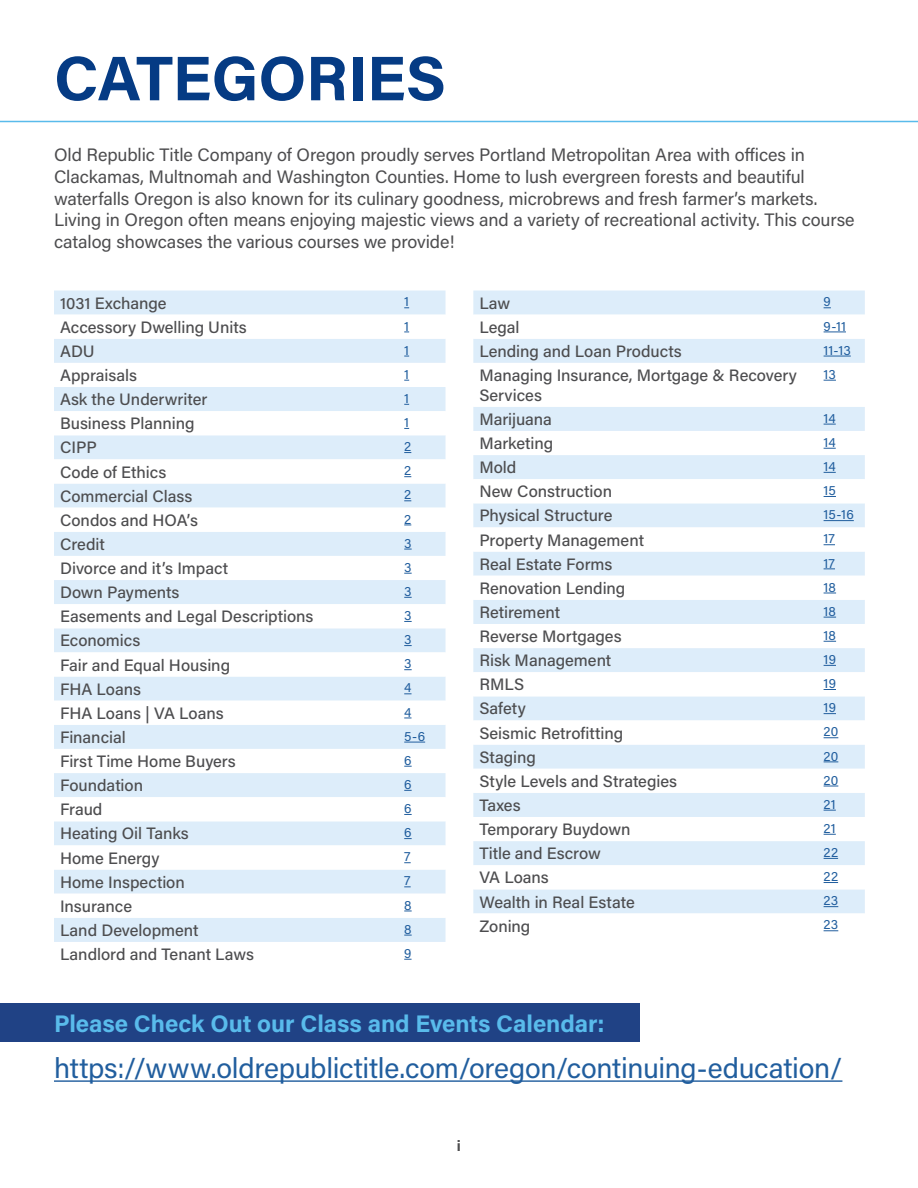
<style>
.page{position:relative;width:918px;height:1188px;background:#fff}
.page>*{position:absolute;margin:0;border:0;box-sizing:border-box;transform-origin:0 0}
.t1{font:700 63px "Acumin Pro";letter-spacing:-.01em;color:#053b84}
.t2{font:28.5px "Acumin Pro";letter-spacing:-.01em;color:#215e9e}
.t3{font:700 24px "Acumin Pro";letter-spacing:-.005em;color:#59bbeb}
.t4{font:18px/21.6px "Acumin Pro";letter-spacing:-.005em;color:#4d4d4f}
.t5{font:500 16.5px/19.8px "Acumin Pro";color:#4d4d4f}
.t6{font:700 15px "Acumin Pro";color:#4d4d4f}
.t7{font:13.5px "Acumin Pro";letter-spacing:.01em;color:#215e9e}
</style>
<div class="page">
<div style="left:0;top:1003px;width:639px;height:39px;background:#204285"></div>
<div style="left:54px;top:291px;width:392px;height:24px;background:#ddedfa"></div>
<svg style="left:54px;top:331px;width:392px;height:628px"></svg>
<svg style="left:404px;top:742px;width:21px;height:1px"></svg>
<div style="left:473px;top:291px;width:392px;height:24px;background:#ddedfa"></div>
<svg style="left:473px;top:331px;width:392px;height:601px"></svg>
<svg style="left:824px;top:332px;width:22px;height:1px"></svg>
<svg style="left:824px;top:356px;width:27px;height:1px"></svg>
<svg style="left:824px;top:380px;width:12px;height:1px"></svg>
<svg style="left:824px;top:424px;width:12px;height:1px"></svg>
<svg style="left:824px;top:448px;width:12px;height:1px"></svg>
<svg style="left:824px;top:472px;width:12px;height:1px"></svg>
<svg style="left:824px;top:496px;width:12px;height:1px"></svg>
<hr style="left:824px;top:520px;width:30px;height:1px;background:#215e9e">
<svg style="left:824px;top:593px;width:12px;height:1px"></svg>
<svg style="left:824px;top:617px;width:12px;height:1px"></svg>
<svg style="left:824px;top:641px;width:12px;height:1px"></svg>
<svg style="left:824px;top:665px;width:12px;height:1px"></svg>
<svg style="left:824px;top:689px;width:12px;height:1px"></svg>
<svg style="left:824px;top:713px;width:12px;height:1px"></svg>
<svg style="left:824px;top:737px;width:14px;height:1px"></svg>
<svg style="left:824px;top:762px;width:14px;height:1px"></svg>
<svg style="left:824px;top:786px;width:14px;height:1px"></svg>
<svg style="left:824px;top:810px;width:12px;height:1px"></svg>
<svg style="left:824px;top:834px;width:12px;height:1px"></svg>
<svg style="left:824px;top:858px;width:14px;height:1px"></svg>
<svg style="left:824px;top:882px;width:14px;height:1px"></svg>
<svg style="left:824px;top:906px;width:14px;height:1px"></svg>
<svg style="left:824px;top:930px;width:14px;height:1px"></svg>
<hr style="left:0;top:121px;width:918px;height:1px;background:#59bbeb">
<hr style="left:54px;top:1080px;width:788px;height:2px;background:#215e9e">
<h1 class="t1" style="left:54px;top:34px;width:394px">CATEGORIES</h1>
<p class="t4" style="left:54px;top:144px;width:802px">Old Republic Title Company of Oregon proudly serves Portland Metropolitan Area with offices in Clackamas, Multnomah and Washington Counties. Home to lush evergreen forests and beautiful waterfalls Oregon is also known for its culinary goodness, microbrews and fresh farmer’s markets.<br>Living in Oregon often means enjoying majestic views and a variety of recreational activity. This course catalog showcases the various courses we provide!</p>
<p class="t5" style="left:60px;top:292px;width:108px">1031 Exchange</p>
<p class="t7" style="left:404px;top:292px;width:6px">1</p>
<p class="t5" style="left:60px;top:316px;width:188px">Accessory Dwelling Units</p>
<p class="t7" style="left:404px;top:317px;width:6px">1</p>
<p class="t5" style="left:60px;top:341px;width:36px">ADU</p>
<p class="t7" style="left:404px;top:341px;width:6px">1</p>
<p class="t5" style="left:60px;top:365px;width:79px">Appraisals</p>
<p class="t7" style="left:404px;top:365px;width:6px">1</p>
<p class="t5" style="left:60px;top:389px;width:149px">Ask the Underwriter</p>
<p class="t7" style="left:404px;top:389px;width:6px">1</p>
<p class="t5" style="left:60px;top:413px;width:136px">Business Planning</p>
<p class="t7" style="left:404px;top:413px;width:6px">1</p>
<p class="t5" style="left:60px;top:437px;width:38px">CIPP</p>
<p class="t7" style="left:404px;top:437px;width:9px">2</p>
<p class="t5" style="left:60px;top:461px;width:108px">Code of Ethics</p>
<p class="t7" style="left:404px;top:461px;width:9px">2</p>
<p class="t5" style="left:60px;top:485px;width:134px">Commercial Class</p>
<p class="t7" style="left:404px;top:485px;width:9px">2</p>
<p class="t5" style="left:60px;top:509px;width:140px">Condos and HOA’s</p>
<p class="t7" style="left:404px;top:510px;width:9px">2</p>
<p class="t5" style="left:60px;top:534px;width:46px">Credit</p>
<p class="t7" style="left:404px;top:534px;width:9px">3</p>
<p class="t5" style="left:60px;top:558px;width:170px">Divorce and it’s Impact</p>
<p class="t7" style="left:404px;top:558px;width:9px">3</p>
<p class="t5" style="left:60px;top:582px;width:121px">Down Payments</p>
<p class="t7" style="left:404px;top:582px;width:9px">3</p>
<p class="t5" style="left:60px;top:606px;width:255px">Easements and Legal Descriptions</p>
<p class="t7" style="left:404px;top:606px;width:9px">3</p>
<p class="t5" style="left:60px;top:630px;width:82px">Economics</p>
<p class="t7" style="left:404px;top:630px;width:9px">3</p>
<p class="t5" style="left:60px;top:654px;width:172px">Fair and Equal Housing</p>
<p class="t7" style="left:404px;top:654px;width:9px">3</p>
<p class="t5" style="left:60px;top:678px;width:83px">FHA Loans</p>
<p class="t7" style="left:404px;top:678px;width:9px">4</p>
<p class="t5" style="left:60px;top:702px;width:165px">FHA Loans | VA Loans</p>
<p class="t7" style="left:404px;top:703px;width:9px">4</p>
<p class="t5" style="left:60px;top:727px;width:67px">Financial</p>
<p class="t7" style="left:404px;top:727px;width:22px">5-6</p>
<p class="t5" style="left:60px;top:751px;width:177px">First Time Home Buyers</p>
<p class="t7" style="left:404px;top:751px;width:9px">6</p>
<p class="t5" style="left:60px;top:775px;width:85px">Foundation</p>
<p class="t7" style="left:404px;top:775px;width:9px">6</p>
<p class="t5" style="left:60px;top:799px;width:44px">Fraud</p>
<p class="t7" style="left:404px;top:799px;width:9px">6</p>
<p class="t5" style="left:60px;top:823px;width:130px">Heating Oil Tanks</p>
<p class="t7" style="left:404px;top:823px;width:9px">6</p>
<p class="t5" style="left:60px;top:847px;width:101px">Home Energy</p>
<p class="t7" style="left:404px;top:847px;width:8px">7</p>
<p class="t5" style="left:60px;top:871px;width:126px">Home Inspection</p>
<p class="t7" style="left:404px;top:871px;width:8px">7</p>
<p class="t5" style="left:60px;top:895px;width:74px">Insurance</p>
<p class="t7" style="left:404px;top:896px;width:9px">8</p>
<p class="t5" style="left:60px;top:920px;width:140px">Land Development</p>
<p class="t7" style="left:404px;top:920px;width:9px">8</p>
<p class="t5" style="left:60px;top:944px;width:196px">Landlord and Tenant Laws</p>
<p class="t7" style="left:404px;top:944px;width:9px">9</p>
<p class="t5" style="left:479px;top:292px;width:32px">Law</p>
<p class="t7" style="left:824px;top:292px;width:9px">9</p>
<p class="t5" style="left:479px;top:316px;width:42px">Legal</p>
<p class="t7" style="left:824px;top:317px;width:24px">9-11</p>
<p class="t5" style="left:479px;top:341px;width:204px">Lending and Loan Products</p>
<p class="t7" style="left:824px;top:341px;width:29px">11-13</p>
<p class="t5" style="left:479px;top:365px;width:319px">Managing Insurance, Mortgage &amp; Recovery<br>Services</p>
<p class="t7" style="left:824px;top:365px;width:14px">13</p>
<p class="t5" style="left:479px;top:409px;width:74px">Marijuana</p>
<p class="t7" style="left:824px;top:409px;width:14px">14</p>
<p class="t5" style="left:479px;top:433px;width:75px">Marketing</p>
<p class="t7" style="left:824px;top:433px;width:14px">14</p>
<p class="t5" style="left:479px;top:457px;width:39px">Mold</p>
<p class="t7" style="left:824px;top:457px;width:14px">14</p>
<p class="t5" style="left:479px;top:481px;width:134px">New Construction</p>
<p class="t7" style="left:824px;top:481px;width:14px">15</p>
<p class="t5" style="left:479px;top:505px;width:135px">Physical Structure</p>
<p class="t7" style="left:824px;top:505px;width:32px">15-16</p>
<p class="t5" style="left:479px;top:529px;width:166px">Property Management</p>
<p class="t7" style="left:824px;top:529px;width:13px">17</p>
<p class="t5" style="left:479px;top:553px;width:135px">Real Estate Forms</p>
<p class="t7" style="left:824px;top:553px;width:13px">17</p>
<p class="t5" style="left:479px;top:577px;width:148px">Renovation Lending</p>
<p class="t7" style="left:824px;top:578px;width:14px">18</p>
<p class="t5" style="left:479px;top:602px;width:82px">Retirement</p>
<p class="t7" style="left:824px;top:602px;width:14px">18</p>
<p class="t5" style="left:479px;top:626px;width:144px">Reverse Mortgages</p>
<p class="t7" style="left:824px;top:626px;width:14px">18</p>
<p class="t5" style="left:479px;top:650px;width:134px">Risk Management</p>
<p class="t7" style="left:824px;top:650px;width:14px">19</p>
<p class="t5" style="left:479px;top:674px;width:46px">RMLS</p>
<p class="t7" style="left:824px;top:674px;width:14px">19</p>
<p class="t5" style="left:479px;top:698px;width:48px">Safety</p>
<p class="t7" style="left:824px;top:698px;width:14px">19</p>
<p class="t5" style="left:479px;top:722px;width:145px">Seismic Retrofitting</p>
<p class="t7" style="left:824px;top:722px;width:16px">20</p>
<p class="t5" style="left:479px;top:746px;width:58px">Staging</p>
<p class="t7" style="left:824px;top:746px;width:16px">20</p>
<p class="t5" style="left:479px;top:771px;width:199px">Style Levels and Strategies</p>
<p class="t7" style="left:824px;top:771px;width:16px">20</p>
<p class="t5" style="left:479px;top:795px;width:43px">Taxes</p>
<p class="t7" style="left:824px;top:795px;width:14px">21</p>
<p class="t5" style="left:479px;top:819px;width:153px">Temporary Buydown</p>
<p class="t7" style="left:824px;top:819px;width:14px">21</p>
<p class="t5" style="left:479px;top:843px;width:123px">Title and Escrow</p>
<p class="t7" style="left:824px;top:843px;width:16px">22</p>
<p class="t5" style="left:479px;top:867px;width:71px">VA Loans</p>
<p class="t7" style="left:824px;top:867px;width:16px">22</p>
<p class="t5" style="left:479px;top:891px;width:157px">Wealth in Real Estate</p>
<p class="t7" style="left:824px;top:891px;width:16px">23</p>
<p class="t5" style="left:479px;top:915px;width:53px">Zoning</p>
<p class="t7" style="left:824px;top:915px;width:16px">23</p>
<h3 class="t3" style="left:54px;top:1006px;width:552px">Please Check Out our Class and Events Calendar:</h3>
<h2 class="t2" style="left:54px;top:1049px;width:790px">https://www.oldrepublictitle.com/oregon/continuing-education/</h2>
<p class="t6" style="left:457px;top:1135px;width:6px">i</p>
</div>
